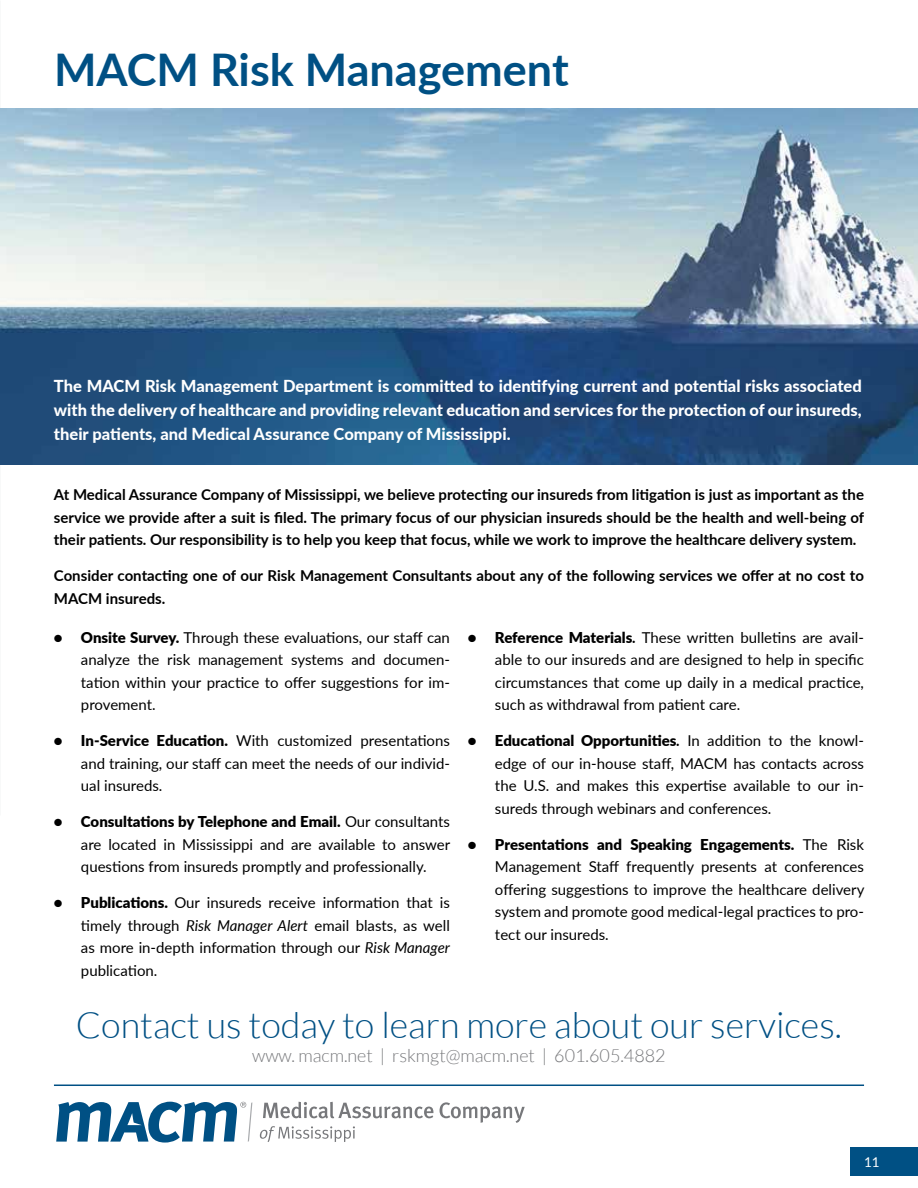
<style>
.page{position:relative;width:918px;height:1188px;background:#fff}
.page>*{position:absolute;margin:0;border:0;box-sizing:border-box;transform-origin:0 0}
.t1{font:700 45px "Lato";color:#005084}
.t2{font:300 36px "Lato";color:#005084}
.t3{font:300 18px "Lato";color:#77787b}
.t4{font:800 16.5px/24px "Lato";color:#fff;text-align:justify}
.t5{font:15px/22.5px "Lato";color:#000;text-align:justify}
.t6{font:700 15px/22.5px "Lato";color:#000;text-align:justify}
.t7{font:13.5px "Lato";color:#fff}
.s1{font-weight:900}
.s2{font-style:italic}
.s3{font-weight:700;font-style:italic}
</style>
<div class="page">
<div style="left:850px;top:1148px;width:68px;height:28px;background:#005084"></div>
<img style="left:0;top:109px;width:918px;height:356px">
<svg style="left:263px;top:1102px;width:170px;height:17px"></svg>
<svg style="left:440px;top:1102px;width:85px;height:21px"></svg>
<svg style="left:260px;top:1126px;width:95px;height:16px"></svg>
<svg style="left:56px;top:1102px;width:196px;height:41px"></svg>
<hr style="left:54px;top:1085px;width:810px;height:1px;background:#005084">
<h1 class="t1" style="left:54px;top:37px;width:516px">MACM Risk Management</h1>
<p class="t4" style="left:54px;top:373px;width:809px">The MACM Risk Management Department is committed to identifying current and potential risks associated with the delivery of healthcare and providing relevant education and services for the protection of our insureds, their patients, and Medical Assurance Company of Mississippi.</p>
<p class="t6" style="left:54px;top:483px;width:812px">At Medical Assurance Company of Mississippi, we believe protecting our insureds from litigation is just as important as the service we provide after a suit is filed. The primary focus of our physician insureds should be the health and well-being of their patients. Our responsibility is to help you keep that focus, while we work to improve the healthcare delivery system.</p>
<p class="t6" style="left:54px;top:564px;width:812px">Consider contacting one of our Risk Management Consultants about any of the following services we offer at no cost to<br>MACM insureds.</p>
<p class="t5" style="left:81px;top:625px;width:371px;text-indent:-27px"><span class="s1">• Onsite Survey.</span> Through these evaluations, our staff can analyze the risk management systems and documen&shy;tation within your practice to offer suggestions for im&shy;provement.</p>
<p class="t5" style="left:81px;top:729px;width:371px;text-indent:-27px"><span class="s1">• In-Service Education.</span> With customized presentations and training, our staff can meet the needs of our individ&shy;ual insureds.</p>
<p class="t5" style="left:81px;top:810px;width:371px;text-indent:-27px"><span class="s1">• Consultations by Telephone and Email.</span> Our consultants are located in Mississippi and are available to answer questions from insureds promptly and professionally.</p>
<p class="t5" style="left:81px;top:891px;width:371px;text-indent:-27px"><span class="s1">• Publications.</span> Our insureds receive information that is timely through <span class="s2">Risk Manager Alert</span> email blasts, as well as more in-depth information through our <span class="s2">Risk Manager </span>publication.</p>
<p class="t5" style="left:495px;top:625px;width:371px;text-indent:-27px"><span class="s1">• Reference Materials</span><span class="s3">.</span> These written bulletins are avail&shy;able to our insureds and are designed to help in specific circumstances that come up daily in a medical practice, such as withdrawal from patient care.</p>
<p class="t5" style="left:495px;top:729px;width:371px;text-indent:-27px"><span class="s1">• Educational Opportunities</span><span class="s3">.</span> In addition to the knowl&shy;edge of our in-house staff, MACM has contacts across the U.S. and makes this expertise available to our in&shy;sureds through webinars and conferences.</p>
<p class="t5" style="left:495px;top:832px;width:371px;text-indent:-27px"><span class="s1">• Presentations and Speaking Engagements.</span> The Risk Management Staff frequently presents at conferences offering suggestions to improve the healthcare delivery system and promote good medical-legal practices to pro&shy;tect our insureds.</p>
<h2 class="t2" style="left:76px;top:1006px;width:767px">Contact us today to learn more about our services.</h2>
<p class="t3" style="left:252px;top:1046px;width:415px">www. macm.net | rskmgt@macm.net | 601.605.4882</p>
<p class="t7" style="left:864px;top:1153px;width:17px">11</p>
</div>
